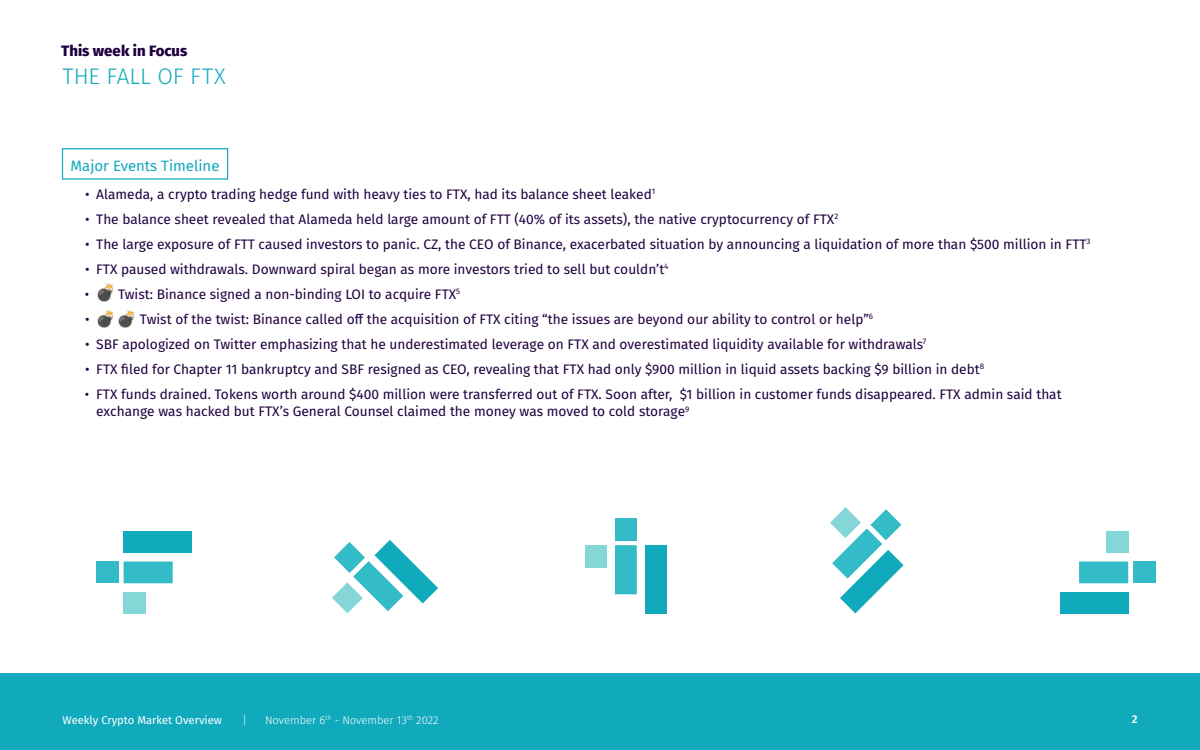
<style>
.page{position:relative;width:1200px;height:750px;background:#11a9bc}
.page>*{position:absolute;margin:0;border:0;box-sizing:border-box;transform-origin:0 0}
.t1{font:300 22.5px "Fira Sans";color:#11a9bc}
.t2{font:15px "Fira Sans";color:#11a9bc}
.t3{font:800 15px "Fira Sans";color:#1f0040}
.t4{font:13.75px/25px "Fira Sans";color:#1f0040}
.t5{font:300 11.25px "Fira Sans";color:#fff}
.t6{font:11.25px "Fira Sans";color:#fff}
.t7{font:600 11.25px "Fira Sans";color:#fff}
</style>
<div class="page">
<div style="left:0;top:0;width:1200px;height:672px;background:#fff"></div>
<div style="left:124px;top:592px;width:22px;height:21px;background:#84d6d7"></div>
<svg style="left:124px;top:561px;width:49px;height:22px"></svg>
<div style="left:124px;top:531px;width:68px;height:22px;background:#11a9bc"></div>
<div style="left:96px;top:561px;width:22px;height:22px;background:#33bbc7"></div>
<svg style="left:332px;top:540px;width:106px;height:73px"></svg>
<div style="left:585px;top:545px;width:22px;height:22px;background:#84d6d7"></div>
<svg style="left:615px;top:545px;width:22px;height:49px"></svg>
<div style="left:645px;top:545px;width:22px;height:68px;background:#11a9bc"></div>
<div style="left:615px;top:518px;width:22px;height:22px;background:#33bbc7"></div>
<svg style="left:830px;top:507px;width:74px;height:106px"></svg>
<div style="left:1106px;top:531px;width:22px;height:22px;background:#84d6d7"></div>
<svg style="left:1079px;top:562px;width:49px;height:21px"></svg>
<div style="left:1060px;top:592px;width:68px;height:21px;background:#11a9bc"></div>
<div style="left:1133px;top:562px;width:22px;height:21px;background:#33bbc7"></div>
<div style="left:62px;top:148px;width:166px;height:32px;border:1px solid #11a9bc"></div>
<img style="left:97px;top:283px;width:17px;height:18px">
<img style="left:97px;top:310px;width:17px;height:18px">
<img style="left:118px;top:310px;width:17px;height:18px">
<p class="t3" style="left:61px;top:38px;width:128px">This week in Focus</p>
<h1 class="t1" style="left:63px;top:60px;width:165px">THE FALL OF FTX</h1>
<p class="t2" style="left:71px;top:154px;width:150px">Major Events Timeline</p>
<p class="t4" style="left:85px;top:181px;width:572px">• Alameda, a crypto trading hedge fund with heavy ties to FTX, had its balance sheet leaked<sup>1</sup></p>
<p class="t4" style="left:85px;top:206px;width:755px">• The balance sheet revealed that Alameda held large amount of FTT (40% of its assets), the native cryptocurrency of FTX<sup>2</sup></p>
<p class="t4" style="left:85px;top:231px;width:1007px">• The large exposure of FTT caused investors to panic. CZ, the CEO of Binance, exacerbated situation by announcing a liquidation of more than $500 million in FTT<sup>3</sup></p>
<p class="t4" style="left:85px;top:256px;width:585px">• FTX paused withdrawals. Downward spiral began as more investors tried to sell but couldn’t<sup>4</sup></p>
<p class="t4" style="left:85px;top:281px;width:377px">• Twist: Binance signed a non-binding LOI to acquire FTX<sup>5 </sup>•</p>
<p class="t4" style="left:140px;top:306px;width:735px">Twist of the twist: Binance called off the acquisition of FTX citing “the issues are beyond our ability to control or help”<sup>6</sup></p>
<p class="t4" style="left:85px;top:331px;width:843px">• SBF apologized on Twitter emphasizing that he underestimated leverage on FTX and overestimated liquidity available for withdrawals<sup>7</sup></p>
<p class="t4" style="left:85px;top:356px;width:901px">• FTX filed for Chapter 11 bankruptcy and SBF resigned as CEO, revealing that FTX had only $900 million in liquid assets backing $9 billion in debt<sup>8</sup></p>
<p class="t4" style="left:96px;top:385px;width:967px;line-height:17.5px;text-indent:-11px">• FTX funds drained. Tokens worth around $400 million were transferred out of FTX. Soon after, $1 billion in customer funds disappeared. FTX admin said that exchange was hacked but FTX’s General Counsel claimed the money was moved to cold storage<sup>9</sup></p>
<p class="t6" style="left:62px;top:712px;width:161px">Weekly Crypto Market Overview</p>
<p class="t5" style="left:242px;top:712px;width:6px">|</p>
<p class="t5" style="left:265px;top:712px;width:175px">November 6<sup>th</sup> - November 13<sup>th</sup> 2022</p>
<p class="t7" style="left:1132px;top:711px;width:7px">2</p>
</div>
